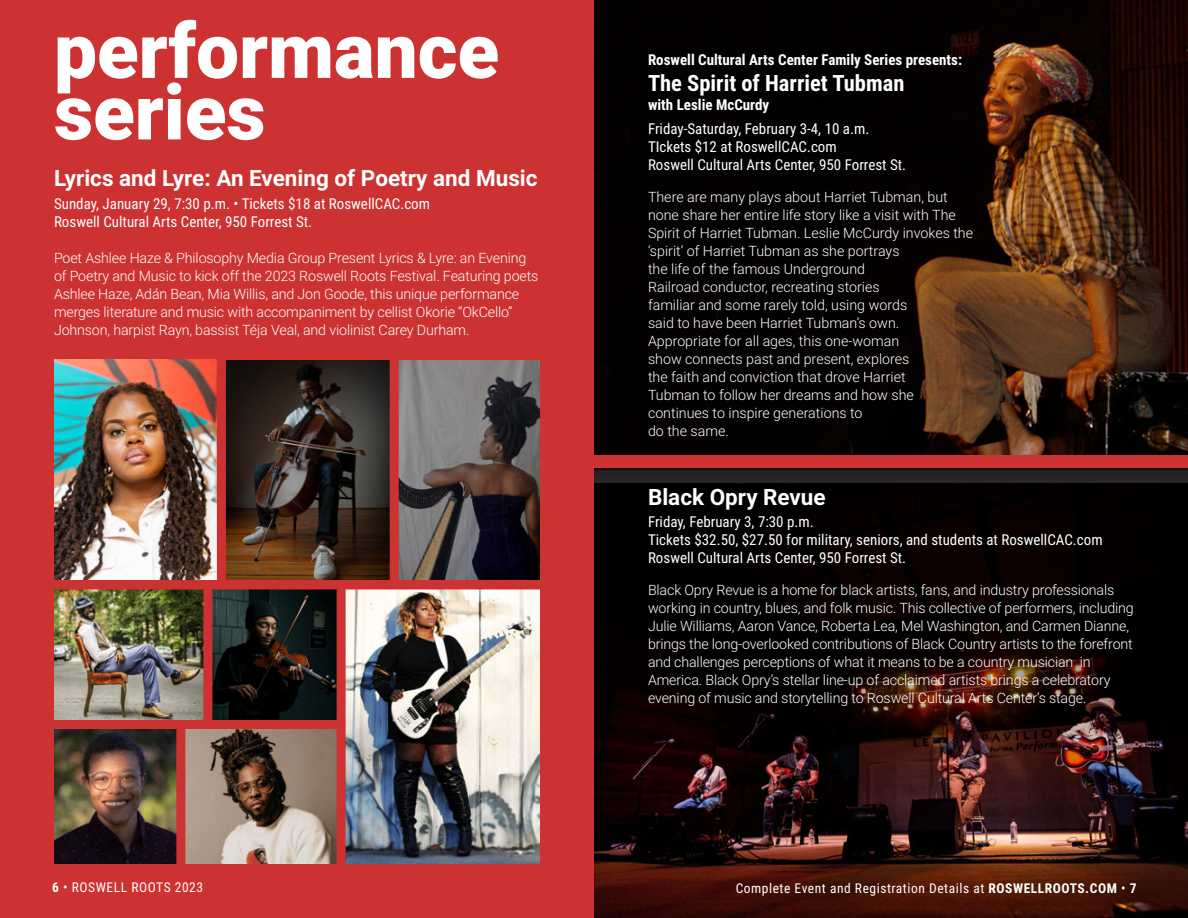
<style>
.page{position:relative;width:1188px;height:918px;background:#fff}
.page>*{position:absolute;margin:0;border:0;box-sizing:border-box;transform-origin:0 0}
.t1{font:900 76.5px/61.5px "Roboto";color:#fff}
.t2{font:700 22.5px "Roboto";color:#fff}
.t3{font:700 22.5px "Roboto Condensed";color:#fff}
.t4{font:15px/18px "Roboto Condensed";color:#fff}
.t5{font:700 15px "Roboto Condensed";color:#fff}
.t6{font:300 14.25px/18px "Roboto";letter-spacing:-.01em;color:#fff}
.t7{font:13.5px "Roboto Condensed";letter-spacing:.04em;color:#fff}
.s1{font-weight:700}
</style>
<div class="page">
<img style="left:594px;top:0;width:594px;height:455px">
<div style="left:0;top:0;width:594px;height:918px;background:#cd3232"></div>
<img style="left:185px;top:729px;width:152px;height:135px">
<img style="left:54px;top:359px;width:163px;height:221px">
<img style="left:54px;top:729px;width:122px;height:135px">
<img style="left:54px;top:590px;width:149px;height:130px">
<img style="left:226px;top:360px;width:164px;height:220px">
<img style="left:399px;top:360px;width:141px;height:220px">
<img style="left:346px;top:590px;width:194px;height:274px">
<img style="left:212px;top:590px;width:125px;height:130px">
<img style="left:594px;top:801px;width:594px;height:117px">
<div style="left:594px;top:455px;width:594px;height:15px;background:#cd3232"></div>
<svg style="left:594px;top:468px;width:594px;height:333px;fill:#050000"></svg>
<h1 class="t1" style="left:54px;top:17px;width:447px">performance series</h1>
<h2 class="t2" style="left:54px;top:162px;width:485px">Lyrics and Lyre: An Evening of Poetry and Music</h2>
<p class="t4" style="left:54px;top:194px;width:378px">Sunday, January 29, 7:30 p.m. • Tickets $18 at RoswellCAC.com<br>Roswell Cultural Arts Center, 950 Forrest St.</p>
<p class="t6" style="left:54px;top:248px;width:486px">Poet Ashlee Haze &amp; Philosophy Media Group Present Lyrics &amp; Lyre: an Evening of Poetry and Music to kick off the 2023 Roswell Roots Festival. Featuring poets Ashlee Haze, Adán Bean, Mia Willis, and Jon Goode, this unique performance merges literature and music with accompaniment by cellist Okorie “OkCello” Johnson, harpist Rayn, bassist Téja Veal, and violinist Carey Durham.</p>
<p class="t5" style="left:648px;top:49px;width:316px">Roswell Cultural Arts Center Family Series presents:</p>
<h2 class="t3" style="left:648px;top:67px;width:258px">The Spirit of Harriet Tubman</h2>
<p class="t5" style="left:648px;top:94px;width:123px">with Leslie McCurdy</p>
<p class="t4" style="left:648px;top:119px;width:260px">Friday-Saturday, February 3-4, 10 a.m.<br>TIckets $12 at RoswellCAC.com<br>Roswell Cultural Arts Center, 950 Forrest St.</p>
<p class="t6" style="left:648px;top:187px;width:327px">There are many plays about Harriet Tubman, but none share her entire life story like a visit with The Spirit of Harriet Tubman. Leslie McCurdy invokes the ‘spirit’ of Harriet Tubman as she portrays<br>the life of the famous Underground<br>Railroad conductor, recreating stories<br>familiar and some rarely told, using words<br>said to have been Harriet Tubman’s own.<br>Appropriate for all ages, this one-woman<br>show connects past and present, explores<br>the faith and conviction that drove Harriet<br>Tubman to follow her dreams and how she continues to inspire generations to<br>do the same.</p>
<h2 class="t2" style="left:648px;top:481px;width:179px">Black Opry Revue</h2>
<p class="t4" style="left:648px;top:512px;width:456px">Friday, February 3, 7:30 p.m.<br>Tickets $32.50, $27.50 for military, seniors, and students at RoswellCAC.com<br>Roswell Cultural Arts Center, 950 Forrest St.</p>
<p class="t6" style="left:648px;top:580px;width:487px">Black Opry Revue is a home for black artists, fans, and industry professionals working in country, blues, and folk music. This collective of performers, including Julie Williams, Aaron Vance, Roberta Lea, Mel Washington, and Carmen Dianne, brings the long-overlooked contributions of Black Country artists to the forefront and challenges perceptions of what it means to be a country musician in America. Black Opry’s stellar line-up of acclaimed artists brings a celebratory evening of music and storytelling to Roswell Cultural Arts Center’s stage.</p>
<p class="t7" style="left:197px;top:878px;width:8px">1</p>
<p class="t7" style="left:733px;top:878px;width:402px">Complete Event and Registration Details at <span class="s1">ROSWELLROOTS.COM</span> • <span class="s1">7</span></p>
<p class="t7" style="left:52px;top:878px;width:152px"><span class="s1">6</span> • ROSWELL ROOTS 2023</p>
<p class="t7" style="left:736px;top:879px;width:402px">Complete Event and Registration Details at <span class="s1">ROSWELLROOTS.COM</span> • <span class="s1">7</span></p>
</div>
